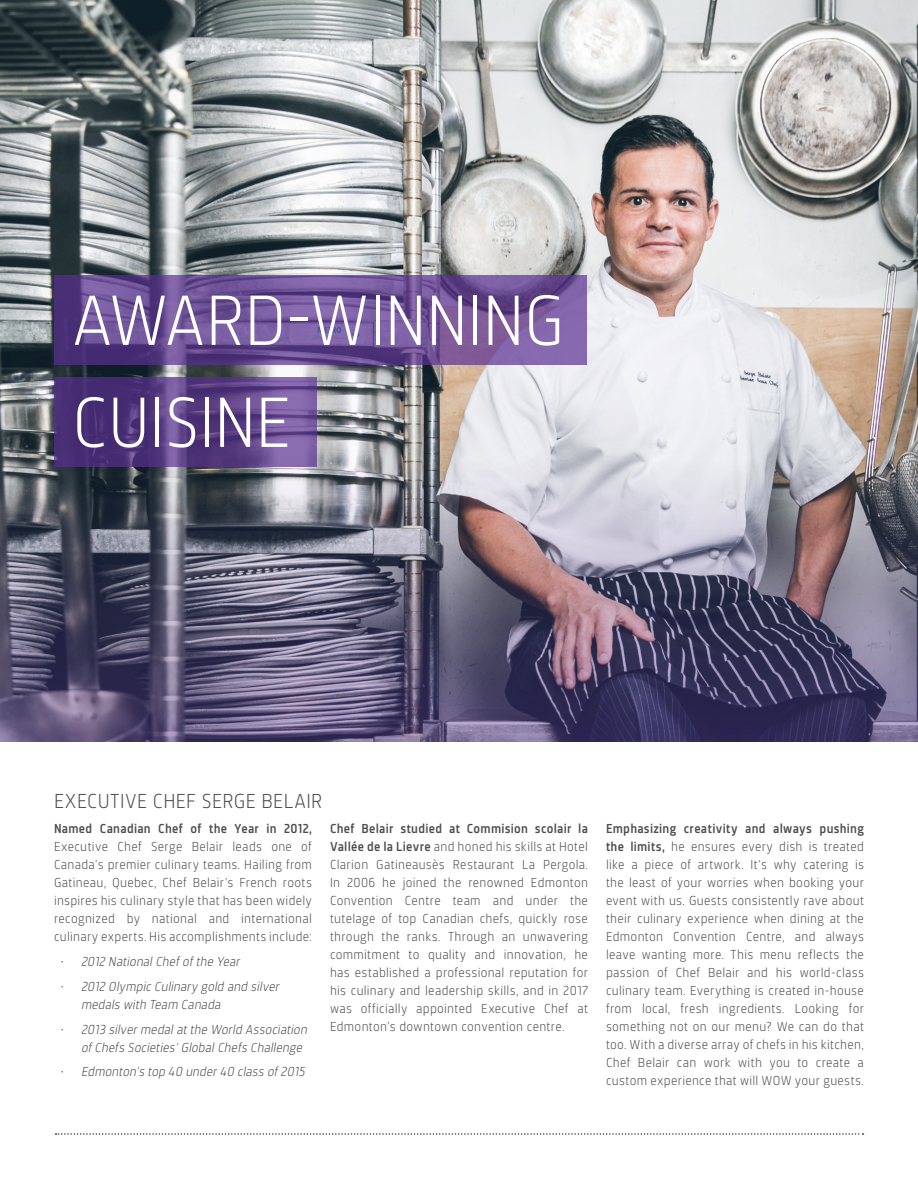
<style>
.page{position:relative;width:918px;height:1188px;background:#fff}
.page>*{position:absolute;margin:0;border:0;box-sizing:border-box;transform-origin:0 0}
.t1{font:300 73.5px/102px "Sinews Sans Pro";letter-spacing:-.005em;color:#fff}
.Body{font:300 21px "Sinews Sans Pro";letter-spacing:.01em;color:#4b4c4d}
.Body-2{font:300 13.5px/18px "Sinews Sans Pro";letter-spacing:.02em;color:#4b4c4d;text-align:justify}
.t2{font:italic 300 13.5px/18px "Sinews Sans Pro";color:#4b4c4d}
.s1{font-weight:500}
.s2{font-style:normal}
</style>
<div class="page">
<svg style="left:0;top:0;width:918px;height:451px;background:#b1b1b1"></svg>
<img style="left:0;top:451px;width:918px;height:291px">
<svg style="left:56px;top:1133px;width:807px;height:2px"></svg>
<svg style="left:54px;top:275px;width:532px;height:90px;background:#6d5195"></svg>
<svg style="left:54px;top:377px;width:262px;height:90px;background:#5a3f84"></svg>
<p class="t1" style="left:72px;top:270px;width:494px">AWARD-WINNING<br>CUISINE</p>
<p class="Body" style="left:54px;top:789px;width:270px">EXECUTIVE CHEF SERGE BELAIR</p>
<p class="Body-2" style="left:54px;top:820px;width:260px"><span class="s1">Named Canadian Chef of the Year in 2012, </span>Executive Chef Serge Belair leads one of Canada’s premier culinary teams. Hailing from Gatineau, Quebec, Chef Belair’s French roots inspires his culinary style that has been widely recognized by national and international culinary experts. His accomplishments include:</p>
<p class="t2" style="left:61px;top:953px;width:183px"><span class="s2">•</span> 2012 NationalChefofthe Year</p>
<p class="t2" style="left:81px;top:977px;width:202px;text-indent:-20px"><span class="s2">•</span> 2012 Olympic Culinary gold and silver medals with Team Canada</p>
<p class="t2" style="left:81px;top:1020px;width:230px;text-indent:-20px"><span class="s2">•</span> 2013 silvermedalatthe World Association ofChefs Societies’GlobalChefs Challenge</p>
<p class="t2" style="left:61px;top:1063px;width:248px"><span class="s2">•</span> Edmonton’s top 40 under40 class of2015</p>
<p class="Body-2" style="left:330px;top:820px;width:260px"><span class="s1">Chef Belair studied at Commision scolair la Vallée de la Lievre</span> and honed his skills at Hotel Clarion Gatineausès Restaurant La Pergola.<br>In 2006 he joined the renowned Edmonton Convention Centre team and under the tutelage of top Canadian chefs, quickly rose through the ranks. Through an unwavering commitment to quality and innovation, he has established a professional reputation for his culinary and leadership skills, and in 2017 was officially appointed Executive Chef at Edmonton’s downtown convention centre.</p>
<p class="Body-2" style="left:606px;top:820px;width:260px"><span class="s1">Emphasizing creativity and always pushing the limits,</span> he ensures every dish is treated like a piece of artwork. It’s why catering is the least of your worries when booking your event with us. Guests consistently rave about their culinary experience when dining at the Edmonton Convention Centre, and always leave wanting more. This menu reflects the passion of Chef Belair and his world-class culinary team. Everything is created in-house from local, fresh ingredients. Looking for something not on our menu? We can do that too. With a diverse array of chefs in his kitchen, Chef Belair can work with you to create a custom experience that will WOW your guests.</p>
</div>
